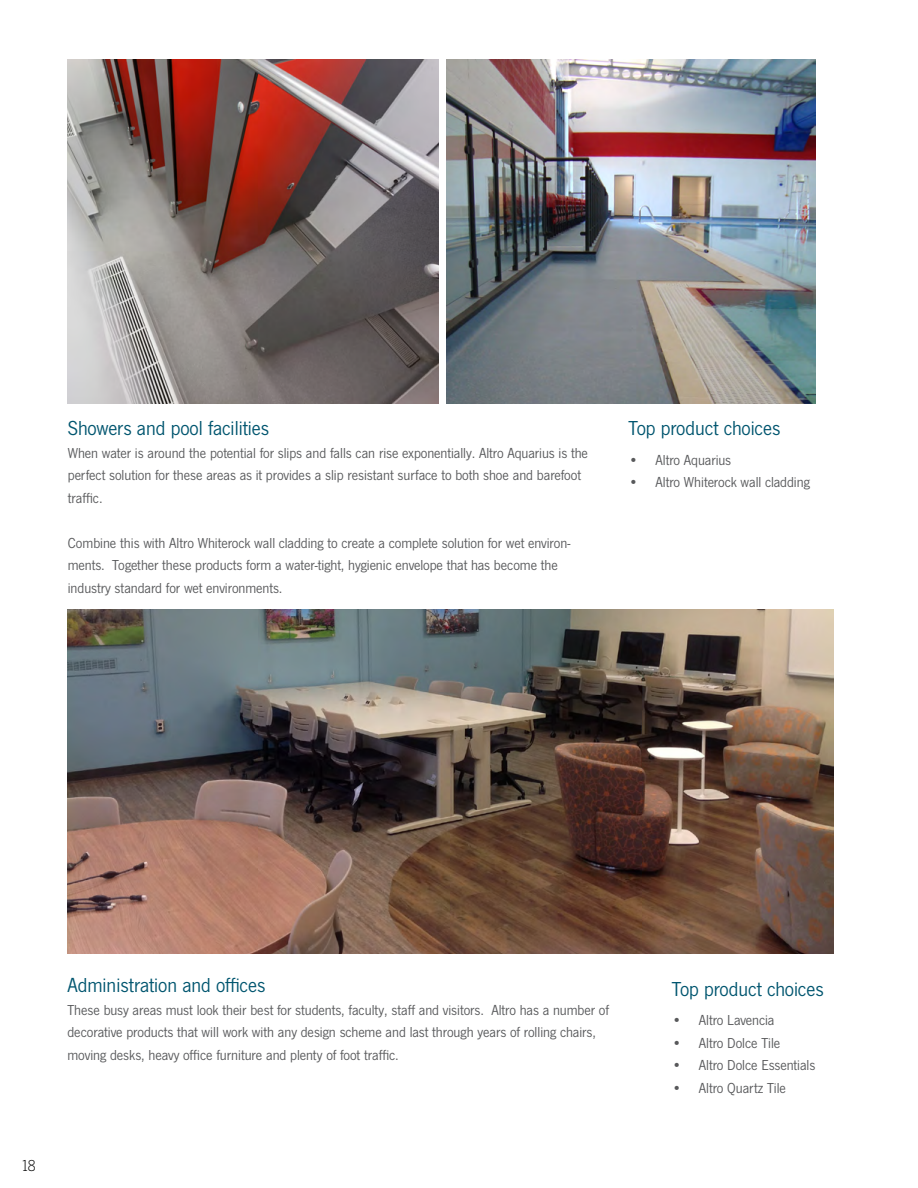
<style>
.page{position:relative;width:918px;height:1188px;background:#fff}
.page>*{position:absolute;margin:0;border:0;box-sizing:border-box;transform-origin:0 0}
.t1{font:21px "News Gothic FS";color:#00556f}
.t2{font:300 16.5px "News Gothic FS";color:#000}
.t3{font:15px/22.5px "News Gothic FS";color:#58595b}
</style>
<div class="page">
<img style="left:68px;top:609px;width:766px;height:345px">
<img style="left:68px;top:59px;width:370px;height:345px">
<img style="left:446px;top:59px;width:369px;height:345px">
<h1 class="t1" style="left:68px;top:417px;width:203px">Showers and pool facilities</h1>
<p class="t3" style="left:68px;top:442px;width:522px">When water is around the potential for slips and falls can rise exponentially. Altro Aquarius is the perfect solution for these areas as it provides a slip resistant surface to both shoe and barefoot traffic.</p>
<p class="t3" style="left:68px;top:532px;width:504px">Combine this with Altro Whiterock wall cladding to create a complete solution for wet environ&shy;ments. Together these products form a water-tight, hygienic envelope that has become the industry standard for wet environments.</p>
<h1 class="t1" style="left:629px;top:417px;width:153px">Top product choices</h1>
<p class="t3" style="left:629px;top:448px;width:104px">• Altro Aquarius</p>
<p class="t3" style="left:629px;top:471px;width:183px">• Altro Whiterock wall cladding</p>
<h1 class="t1" style="left:68px;top:974px;width:200px">Administration and offices</h1>
<p class="t3" style="left:68px;top:998px;width:543px">These busy areas must look their best for students, faculty, staff and visitors. Altro has a number of decorative products that will work with any design scheme and last through years of rolling chairs, moving desks, heavy office furniture and plenty of foot traffic.</p>
<p class="t2" style="left:21px;top:1156px;width:16px">18</p>
<h1 class="t1" style="left:672px;top:978px;width:153px">Top product choices</h1>
<p class="t3" style="left:672px;top:1009px;width:104px">• Altro Lavencia</p>
<p class="t3" style="left:672px;top:1032px;width:110px">• Altro Dolce Tile</p>
<p class="t3" style="left:672px;top:1054px;width:145px">• Altro Dolce Essentials</p>
<p class="t3" style="left:672px;top:1077px;width:116px">• Altro Quartz Tile</p>
</div>
